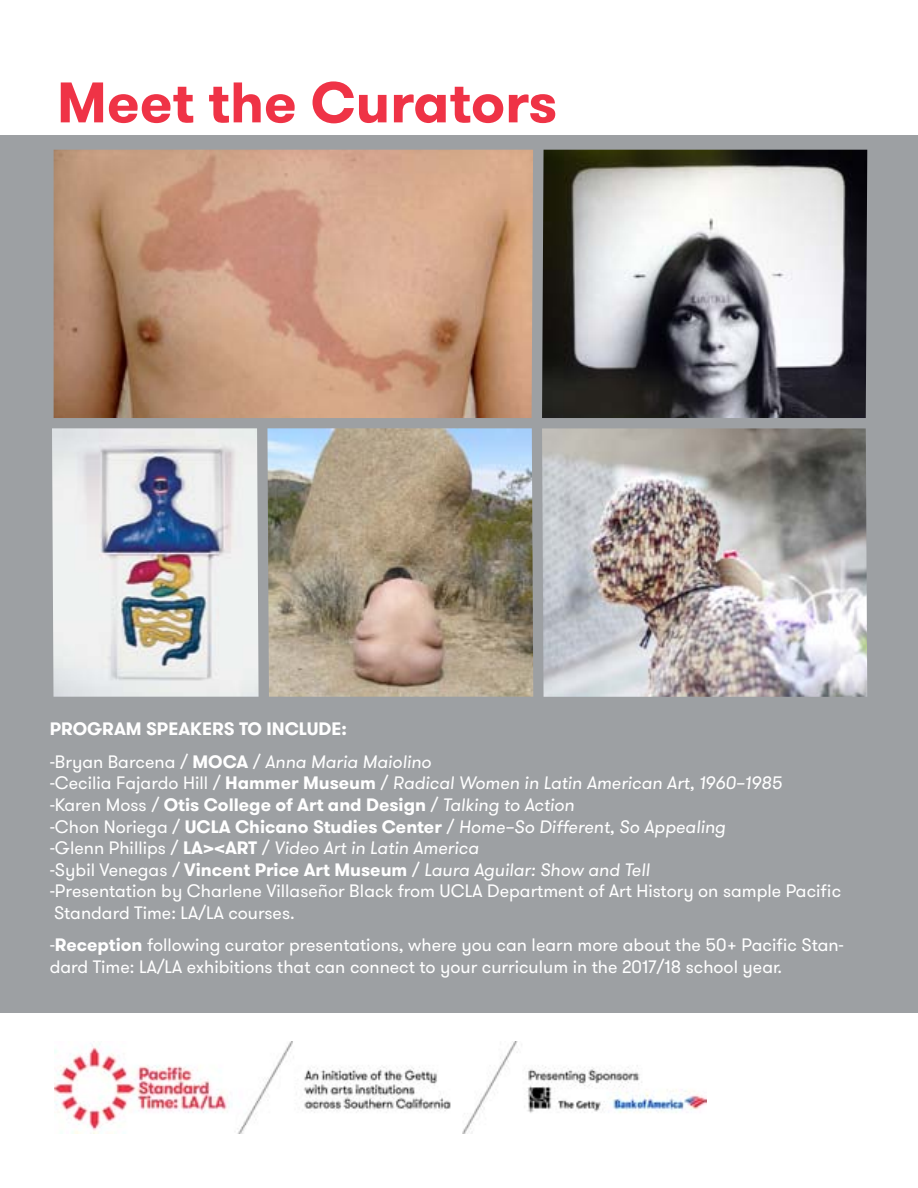
<style>
.page{position:relative;width:918px;height:1188px;background:#fff}
.page>*{position:absolute;margin:0;border:0;box-sizing:border-box;transform-origin:0 0}
.t1{font:700 57px "GT Walsheim Pro";color:#ef3346}
.t2{font:18px/21.6px "GT Walsheim Pro";color:#fff}
.t3{font:700 18px/32.4px "GT Walsheim Pro";color:#fff}
.s1{font-weight:400}
.s2{font-weight:400;font-style:italic}
.s3{font-weight:700}
.s4{font-style:italic}
</style>
<div class="page">
<div style="left:0;top:135px;width:918px;height:877px;background:#9da0a3"></div>
<img style="left:542px;top:150px;width:325px;height:268px">
<img style="left:54px;top:150px;width:479px;height:268px">
<img style="left:52px;top:428px;width:207px;height:269px">
<img style="left:542px;top:428px;width:325px;height:269px">
<img style="left:267px;top:428px;width:266px;height:269px">
<img style="left:54px;top:1041px;width:652px;height:93px">
<h1 class="t1" style="left:57px;top:65px;width:502px">Meet the Curators</h1>
<p class="t3" style="left:50px;top:713px;width:383px">PROGRAM SPEAKERS TO INCLUDE:<br><span class="s1">-Bryan Barcena /</span> MOCA <span class="s1">/</span> <span class="s2">Anna Maria Maiolino</span></p>
<p class="t2" style="left:50px;top:773px;width:793px">-Cecilia Fajardo Hill / <span class="s3">Hammer Museum</span> / <span class="s4">Radical Women in Latin American Art, 1960–1985<br></span>-Karen Moss / <span class="s3">Otis College of Art and Design</span> / <span class="s4">Talking to Action<br></span>-Chon Noriega / <span class="s3">UCLA Chicano Studies Center</span> / <span class="s4">Home–So Different, So Appealing<br></span>-Glenn Phillips / <span class="s3">LA&gt;&lt;ART</span> / <span class="s4">Video Art in Latin America<br></span>-Sybil Venegas / <span class="s3">Vincent Price Art Museum</span> / <span class="s4">Laura Aguilar: Show and Tell<br></span>-Presentation by Charlene Villaseñor Black from UCLA Department of Art History on sample Pacific Standard Time: LA/LA courses.</p>
<p class="t2" style="left:50px;top:935px;width:796px">-<span class="s3">Reception</span> following curator presentations, where you can learn more about the 50+ Pacific Stan&shy;dard Time: LA/LA exhibitions that can connect to your curriculum in the 2017/18 school year.</p>
</div>
